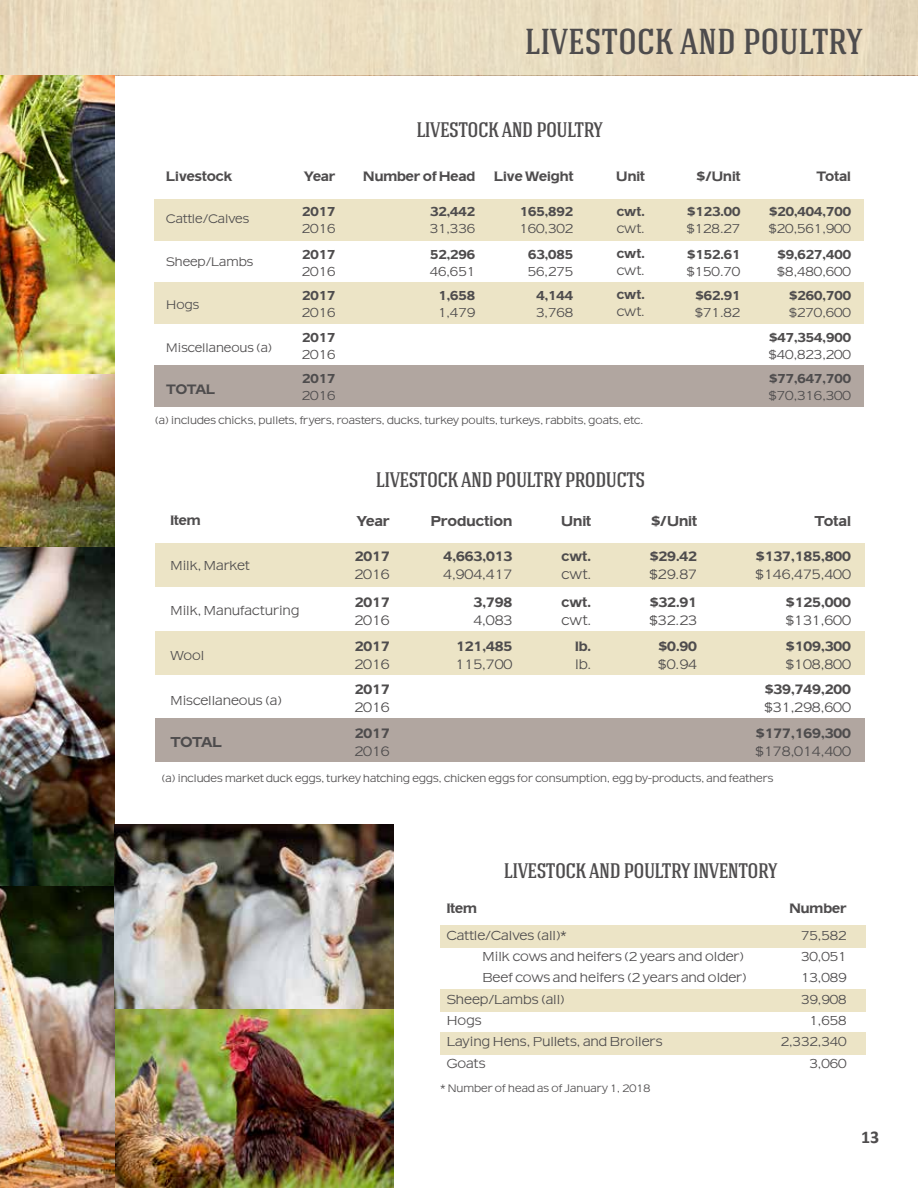
<style>
.page{position:relative;width:918px;height:1188px;background:#fff}
.page>*{position:absolute;margin:0;border:0;box-sizing:border-box;transform-origin:0 0}
.t1{font:500 36px "Hagin Caps";color:#4e4c4d}
.t2{font:500 21px "Hagin Caps";letter-spacing:-.025em;color:#4e4c4d}
.t3{font:700 18px "Calibri";color:#4e4c4d}
.t4{font:700 15px "American Got URW";letter-spacing:-.05em;color:#4e4c4d}
.t5{font:700 14.25px "American Got URW";letter-spacing:-.05em;color:#4e4c4d}
.t6{font:300 14.25px "American Got URW";letter-spacing:-.05em;color:#4e4c4d}
.t7{font:300 13.5px "American Got URW";letter-spacing:-.05em;color:#4e4c4d}
.t8{font:700 13.5px "American Got URW";letter-spacing:-.05em;color:#4e4c4d}
.t9{font:300 12.9px "American Got URW";letter-spacing:-.05em;color:#4e4c4d}
.t10{font:300 11.25px "American Got URW";letter-spacing:-.05em;color:#4e4c4d}
</style>
<div class="page">
<img style="left:115px;top:1008px;width:278px;height:180px">
<div style="left:0;top:0;width:918px;height:75px;background:#eaddc1"></div>
<hr style="left:0;top:0;width:1px;height:75px;background:#fffce1">
<div style="left:440px;top:989px;width:425px;height:23px;background:#ece4c6"></div>
<div style="left:440px;top:1033px;width:425px;height:22px;background:#ece4c6"></div>
<div style="left:155px;top:199px;width:709px;height:41px;background:#ece4c6"></div>
<div style="left:155px;top:282px;width:709px;height:42px;background:#ece4c6"></div>
<div style="left:155px;top:365px;width:709px;height:42px;background:#b1a6a0"></div>
<div style="left:155px;top:543px;width:710px;height:44px;background:#ece4c6"></div>
<div style="left:155px;top:631px;width:710px;height:44px;background:#ece4c6"></div>
<div style="left:155px;top:718px;width:710px;height:44px;background:#b1a6a0"></div>
<div style="left:440px;top:925px;width:425px;height:22px;background:#ece4c6"></div>
<img style="left:0;top:374px;width:115px;height:814px">
<img style="left:115px;top:824px;width:278px;height:184px">
<img style="left:0;top:75px;width:115px;height:299px">
<p class="t1" style="left:525px;top:19px;width:339px">LIVESTOCK AND POULTRY</p>
<p class="t5" style="left:166px;top:168px;width:68px">Livestock</p>
<p class="t9" style="left:166px;top:212px;width:85px">Cattle/Calves</p>
<p class="t9" style="left:166px;top:255px;width:89px">Sheep/Lambs</p>
<p class="t9" style="left:166px;top:297px;width:35px">Hogs</p>
<p class="t9" style="left:166px;top:340px;width:108px">Miscellaneous (a)</p>
<p class="t5" style="left:166px;top:381px;width:51px">TOTAL</p>
<p class="t5" style="left:304px;top:168px;width:34px">Year</p>
<p class="t8" style="left:302px;top:204px;width:35px">2017</p>
<p class="t7" style="left:302px;top:221px;width:36px">2016</p>
<p class="t8" style="left:302px;top:247px;width:35px">2017</p>
<p class="t7" style="left:302px;top:264px;width:36px">2016</p>
<p class="t8" style="left:302px;top:288px;width:35px">2017</p>
<p class="t7" style="left:302px;top:305px;width:36px">2016</p>
<p class="t8" style="left:302px;top:329px;width:35px">2017</p>
<p class="t7" style="left:302px;top:347px;width:36px">2016</p>
<p class="t8" style="left:302px;top:371px;width:35px">2017</p>
<p class="t7" style="left:302px;top:388px;width:36px">2016</p>
<h2 class="t2" style="left:416px;top:117px;width:188px">LIVESTOCK AND POULTRY</h2>
<p class="t5" style="left:363px;top:168px;width:114px">Number of Head</p>
<p class="t8" style="left:430px;top:204px;width:47px">32,442</p>
<p class="t7" style="left:429px;top:221px;width:48px">31,336</p>
<p class="t8" style="left:430px;top:247px;width:47px">52,296</p>
<p class="t7" style="left:429px;top:264px;width:48px">46,651</p>
<p class="t8" style="left:438px;top:288px;width:39px">1,658</p>
<p class="t7" style="left:438px;top:305px;width:39px">1,479</p>
<p class="t5" style="left:494px;top:168px;width:81px">Live Weight</p>
<p class="t8" style="left:519px;top:204px;width:56px">165,892</p>
<p class="t7" style="left:519px;top:221px;width:56px">160,302</p>
<p class="t8" style="left:528px;top:247px;width:47px">63,085</p>
<p class="t7" style="left:527px;top:264px;width:48px">56,275</p>
<p class="t8" style="left:536px;top:288px;width:39px">4,144</p>
<p class="t7" style="left:536px;top:305px;width:39px">3,768</p>
<p class="t5" style="left:616px;top:168px;width:31px">Unit</p>
<p class="t8" style="left:616px;top:204px;width:30px">cwt.</p>
<p class="t7" style="left:616px;top:221px;width:27px">cwt.</p>
<p class="t8" style="left:616px;top:245px;width:30px">cwt.</p>
<p class="t7" style="left:616px;top:263px;width:27px">cwt.</p>
<p class="t8" style="left:616px;top:287px;width:30px">cwt.</p>
<p class="t7" style="left:616px;top:304px;width:27px">cwt.</p>
<p class="t10" style="left:155px;top:414px;width:488px">(a) includes chicks, pullets, fryers, roasters, ducks, turkey poults, turkeys, rabbits, goats, etc.</p>
<p class="t5" style="left:696px;top:168px;width:46px">$/Unit</p>
<p class="t8" style="left:687px;top:204px;width:55px">$123.00</p>
<p class="t7" style="left:686px;top:221px;width:56px">$128.27</p>
<p class="t8" style="left:687px;top:247px;width:55px">$152.61</p>
<p class="t7" style="left:686px;top:264px;width:56px">$150.70</p>
<p class="t8" style="left:695px;top:288px;width:47px">$62.91</p>
<p class="t7" style="left:694px;top:305px;width:48px">$71.82</p>
<p class="t5" style="left:816px;top:168px;width:37px">Total</p>
<p class="t8" style="left:769px;top:204px;width:84px">$20,404,700</p>
<p class="t7" style="left:768px;top:221px;width:85px">$20,561,900</p>
<p class="t8" style="left:777px;top:247px;width:76px">$9,627,400</p>
<p class="t7" style="left:777px;top:264px;width:76px">$8,480,600</p>
<p class="t8" style="left:789px;top:288px;width:64px">$260,700</p>
<p class="t7" style="left:788px;top:305px;width:65px">$270,600</p>
<p class="t8" style="left:769px;top:329px;width:84px">$47,354,900</p>
<p class="t7" style="left:768px;top:347px;width:85px">$40,823,200</p>
<p class="t8" style="left:769px;top:371px;width:84px">$77,647,700</p>
<p class="t7" style="left:768px;top:388px;width:85px">$70,316,300</p>
<p class="t5" style="left:170px;top:512px;width:32px">Item</p>
<p class="t7" style="left:170px;top:558px;width:81px">Milk, Market</p>
<p class="t7" style="left:170px;top:603px;width:131px">Milk, Manufacturing</p>
<p class="t7" style="left:170px;top:648px;width:36px">Wool</p>
<p class="t7" style="left:170px;top:693px;width:114px">Miscellaneous (a)</p>
<p class="t4" style="left:170px;top:733px;width:54px">TOTAL</p>
<h2 class="t2" style="left:376px;top:466px;width:271px">LIVESTOCK AND POULTRY PRODUCTS</h2>
<p class="t4" style="left:356px;top:512px;width:35px">Year</p>
<p class="t5" style="left:354px;top:548px;width:37px">2017</p>
<p class="t6" style="left:354px;top:566px;width:38px">2016</p>
<p class="t5" style="left:354px;top:594px;width:37px">2017</p>
<p class="t6" style="left:354px;top:612px;width:38px">2016</p>
<p class="t5" style="left:354px;top:638px;width:37px">2017</p>
<p class="t6" style="left:354px;top:656px;width:38px">2016</p>
<p class="t5" style="left:354px;top:681px;width:37px">2017</p>
<p class="t6" style="left:354px;top:699px;width:38px">2016</p>
<p class="t5" style="left:354px;top:725px;width:37px">2017</p>
<p class="t6" style="left:354px;top:743px;width:38px">2016</p>
<p class="t4" style="left:430px;top:512px;width:84px">Production</p>
<p class="t5" style="left:443px;top:548px;width:71px">4,663,013</p>
<p class="t6" style="left:443px;top:566px;width:71px">4,904,417</p>
<p class="t5" style="left:473px;top:594px;width:41px">3,798</p>
<p class="t6" style="left:473px;top:612px;width:41px">4,083</p>
<p class="t5" style="left:456px;top:638px;width:59px">121,485</p>
<p class="t6" style="left:455px;top:656px;width:59px">115,700</p>
<p class="t4" style="left:561px;top:512px;width:32px">Unit</p>
<p class="t5" style="left:561px;top:548px;width:32px">cwt.</p>
<p class="t6" style="left:561px;top:566px;width:29px">cwt.</p>
<p class="t5" style="left:561px;top:594px;width:32px">cwt.</p>
<p class="t6" style="left:561px;top:612px;width:29px">cwt.</p>
<p class="t5" style="left:575px;top:638px;width:18px">lb.</p>
<p class="t6" style="left:575px;top:656px;width:15px">lb.</p>
<p class="t4" style="left:651px;top:512px;width:48px">$/Unit</p>
<p class="t5" style="left:649px;top:548px;width:50px">$29.42</p>
<p class="t6" style="left:649px;top:566px;width:50px">$29.87</p>
<p class="t5" style="left:649px;top:594px;width:50px">$32.91</p>
<p class="t6" style="left:649px;top:612px;width:50px">$32.23</p>
<p class="t5" style="left:658px;top:638px;width:41px">$0.90</p>
<p class="t6" style="left:658px;top:656px;width:41px">$0. 94</p>
<p class="t4" style="left:814px;top:512px;width:39px">Total</p>
<p class="t5" style="left:756px;top:548px;width:97px">$137,185,800</p>
<p class="t6" style="left:755px;top:566px;width:98px">$146,475,400</p>
<p class="t5" style="left:786px;top:594px;width:67px">$125,000</p>
<p class="t6" style="left:785px;top:612px;width:68px">$131,600</p>
<p class="t5" style="left:786px;top:638px;width:67px">$109,300</p>
<p class="t6" style="left:785px;top:656px;width:68px">$108,800</p>
<p class="t5" style="left:764px;top:681px;width:89px">$39,749,200</p>
<p class="t6" style="left:764px;top:699px;width:89px">$31,298,600</p>
<p class="t5" style="left:756px;top:725px;width:97px">$177,169,300</p>
<p class="t6" style="left:755px;top:743px;width:98px">$178,014,400</p>
<p class="t10" style="left:161px;top:772px;width:614px">(a) includes market duck eggs, turkey hatching eggs, chicken eggs for consumption, egg by-products, and feathers</p>
<h2 class="t2" style="left:504px;top:858px;width:275px">LIVESTOCK AND POULTRY INVENTORY</h2>
<p class="t5" style="left:447px;top:899px;width:32px">Item</p>
<p class="t5" style="left:789px;top:899px;width:59px">Number</p>
<p class="t7" style="left:447px;top:927px;width:122px">Cattle/Calves (all)*</p>
<p class="t7" style="left:801px;top:927px;width:48px">75,582</p>
<p class="t7" style="left:482px;top:949px;width:264px">Milk cows and heifers (2 years and older)</p>
<p class="t7" style="left:801px;top:949px;width:48px">30,051</p>
<p class="t7" style="left:482px;top:970px;width:266px">Beef cows and heifers (2 years and older)</p>
<p class="t7" style="left:801px;top:970px;width:48px">13,089</p>
<p class="t7" style="left:447px;top:992px;width:120px">Sheep/Lambs (all)</p>
<p class="t7" style="left:801px;top:992px;width:48px">39,908</p>
<p class="t7" style="left:447px;top:1013px;width:37px">Hogs</p>
<p class="t7" style="left:809px;top:1013px;width:39px">1,658</p>
<p class="t7" style="left:447px;top:1034px;width:218px">Laying Hens, Pullets, and Broilers</p>
<p class="t7" style="left:780px;top:1034px;width:68px">2,332,340</p>
<p class="t7" style="left:447px;top:1056px;width:41px">Goats</p>
<p class="t7" style="left:809px;top:1056px;width:39px">3,060</p>
<p class="t10" style="left:440px;top:1082px;width:212px">* Number of head as of January 1, 2018</p>
<h3 class="t3" style="left:861px;top:1125px;width:20px">13</h3>
</div>
